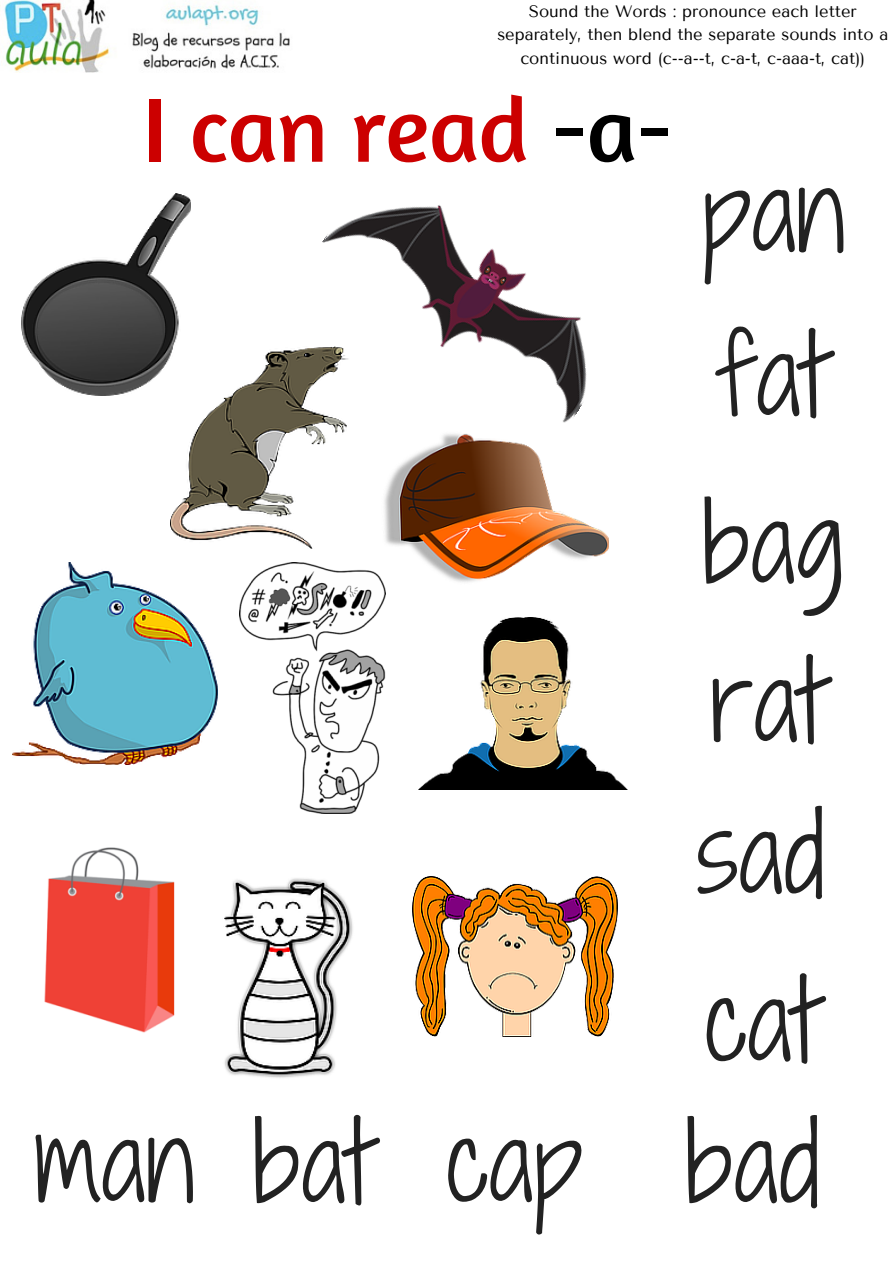
<style>
.page{position:relative;width:893px;height:1263px;background:#fff}
.page>*{position:absolute;margin:0;border:0;box-sizing:border-box;transform-origin:0 0}
.t1{font:105.75px/167.6px "Shadows Into Light Two";color:#222}
.t2{font:92.55px "Amaranth";color:#c00}
.t3{font:16.5px/23.5px "Tenor Sans";color:#000;text-align:center}
.s1{color:#000}
</style>
<div class="page">
<img style="left:239px;top:562px;width:147px;height:252px">
<img style="left:381px;top:440px;width:227px;height:144px">
<img style="left:419px;top:617px;width:208px;height:172px">
<img style="left:171px;top:349px;width:155px;height:199px">
<img style="left:413px;top:877px;width:204px;height:159px">
<img style="left:300px;top:205px;width:287px;height:235px">
<img style="left:12px;top:562px;width:205px;height:202px">
<img style="left:44px;top:847px;width:131px;height:186px">
<img style="left:21px;top:193px;width:169px;height:203px">
<img style="left:224px;top:878px;width:129px;height:200px">
<img style="left:0;top:0;width:290px;height:73px">
<p class="t3" style="left:497px;top:-1px;width:392px">Sound the Words : pronounce each letter separately, then blend the separate sounds into a continuous word (c--a--t, c-a-t, c-aaa-t, cat))</p>
<h2 class="t2" style="left:143px;top:71px;width:530px">I can read <span class="s1">-a-</span></h2>
<h1 class="t1" style="left:702px;top:126px;width:144px">pan</h1>
<h1 class="t1" style="left:701px;top:290px;width:143px">fat bag</h1>
<h1 class="t1" style="left:710px;top:616px;width:114px">rat</h1>
<h1 class="t1" style="left:252px;top:1077px;width:120px">bat</h1>
<h1 class="t1" style="left:35px;top:1076px;width:161px">man</h1>
<h1 class="t1" style="left:445px;top:1076px;width:139px">cap</h1>
<h1 class="t1" style="left:695px;top:768px;width:131px">sad cat</h1>
<h1 class="t1" style="left:684px;top:1077px;width:137px">bad</h1>
</div>
